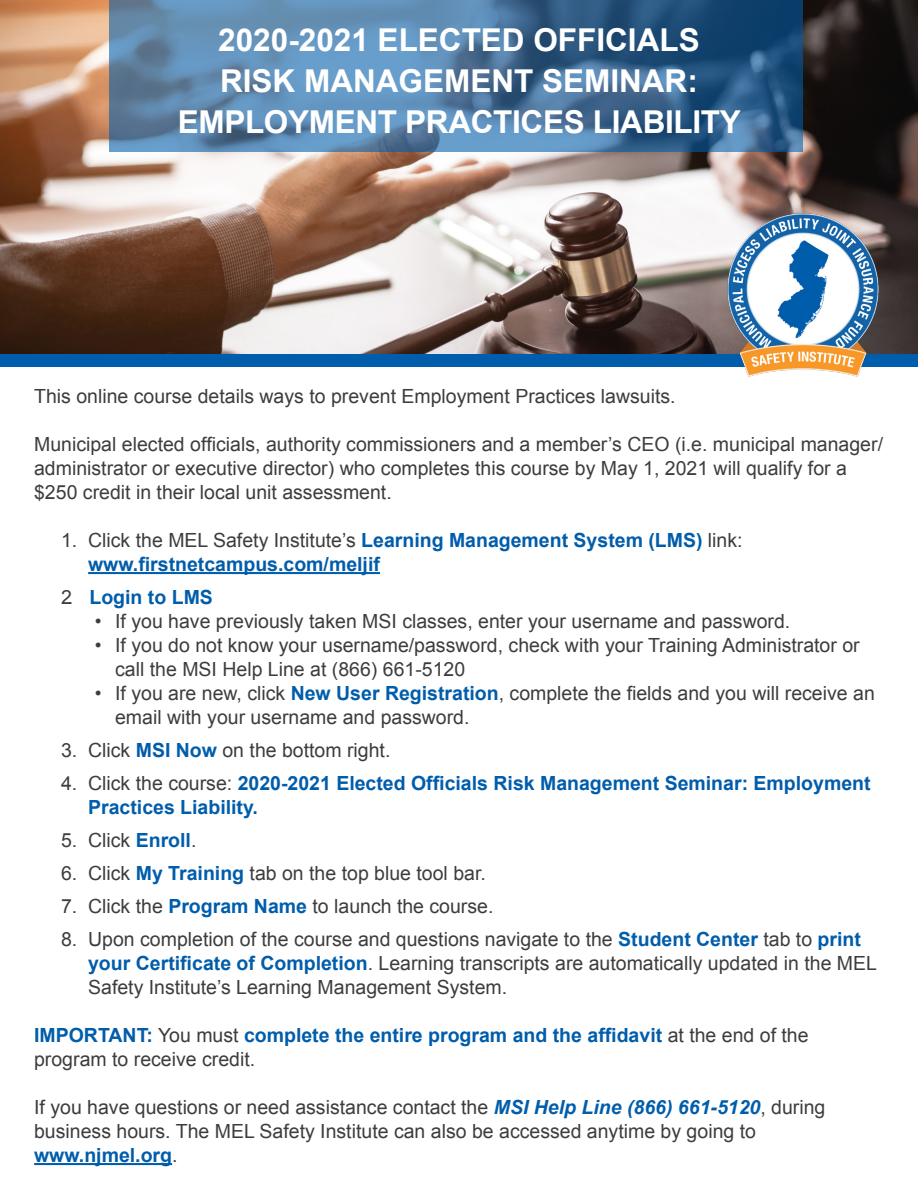
<style>
.page{position:relative;width:918px;height:1188px;background:#fff}
.page>*{position:absolute;margin:0;border:0;box-sizing:border-box;transform-origin:0 0}
.t1{font:700 31.5px "Arial";color:#fff}
.t2{font:19.5px/24px "Arial";color:#3d3d3d}
.t3{font:700 19.5px/24px "Arial";color:#005dab}
.s1{font-weight:700;color:#005dab}
.s2{font-weight:400;color:#3d3d3d}
.s3{font-weight:700;font-style:italic;color:#005dab}
</style>
<div class="page">
<img style="left:0;top:0;width:918px;height:354px">
<svg style="left:110px;top:0;width:693px;height:151px;background:#4b78a0"></svg>
<div style="left:0;top:354px;width:918px;height:13px;background:#005dab"></div>
<hr style="left:88px;top:572px;width:292px;height:2px;background:#005dab">
<hr style="left:34px;top:1163px;width:138px;height:2px;background:#005dab">
<img style="left:702px;top:194px;width:202px;height:183px">
<p class="t1" style="left:218px;top:19px;width:483px">2020-2021 ELECTED OFFICIALS</p>
<p class="t1" style="left:220px;top:60px;width:479px">RISK MANAGEMENT SEMINAR:</p>
<p class="t1" style="left:178px;top:101px;width:565px">EMPLOYMENT PRACTICES LIABILITY</p>
<p class="t2" style="left:34px;top:384px;width:643px">This online course details ways to prevent Employment Practices lawsuits.</p>
<p class="t2" style="left:34px;top:432px;width:850px">Municipal elected officials, authority commissioners and a member’s CEO (i.e. municipal manager/ administrator or executive director) who completes this course by May 1, 2021 will qualify for a $250 credit in their local unit assessment.</p>
<p class="t2" style="left:61px;top:528px;width:683px">1. Click the MEL Safety Institute’s <span class="s1">Learning Management System (LMS)</span> link:</p>
<p class="t3" style="left:88px;top:553px;width:293px">www.firstnetcampus.com/meljif</p>
<p class="t3" style="left:61px;top:586px;width:153px"><span class="s2">2.</span> Login to LMS</p>
<p class="t2" style="left:95px;top:609px;width:697px">• If you have previously taken MSI classes, enter your username and password.</p>
<p class="t2" style="left:115px;top:633px;width:746px;text-indent:-20px">• If you do not know your username/password, check with your Training Administrator or call the MSI Help Line at (866) 661-5120</p>
<p class="t2" style="left:115px;top:681px;width:761px;text-indent:-20px">• If you are new, click <span class="s1">New User Registration</span>, complete the fields and you will receive an email with your username and password.</p>
<p class="t2" style="left:61px;top:738px;width:331px">3. Click <span class="s1">MSI Now</span> on the bottom right.</p>
<p class="t3" style="left:88px;top:772px;width:784px;text-indent:-27px"><span class="s2">4. Click the course:</span> 2020-2021 Elected Officials Risk Management Seminar: Employment<br>Practices Liability.</p>
<p class="t2" style="left:61px;top:828px;width:137px">5. Click <span class="s1">Enroll</span>.</p>
<p class="t2" style="left:61px;top:861px;width:426px">6. Click <span class="s1">My Training</span> tab on the top blue tool bar.</p>
<p class="t2" style="left:61px;top:894px;width:434px">7. Click the <span class="s1">Program Name</span> to launch the course.</p>
<p class="t2" style="left:88px;top:927px;width:790px;text-indent:-27px">8. Upon completion of the course and questions navigate to the <span class="s1">Student Center</span> tab to <span class="s1">print your Certificate of Completion</span>. Learning transcripts are automatically updated in the MEL<br>Safety Institute’s Learning Management System.</p>
<p class="t3" style="left:34px;top:1024px;width:776px">IMPORTANT: <span class="s2">You must</span> complete the entire program and the affidavit <span class="s2">at the end of the program to receive credit.</span></p>
<p class="t2" style="left:34px;top:1095px;width:793px">If you have questions or need assistance contact the <span class="s3">MSI Help Line (866) 661-5120</span>, during business hours. The MEL Safety Institute can also be accessed anytime by going to</p>
<p class="t3" style="left:34px;top:1144px;width:145px">www.njmel.org<span class="s2">.</span></p>
</div>
